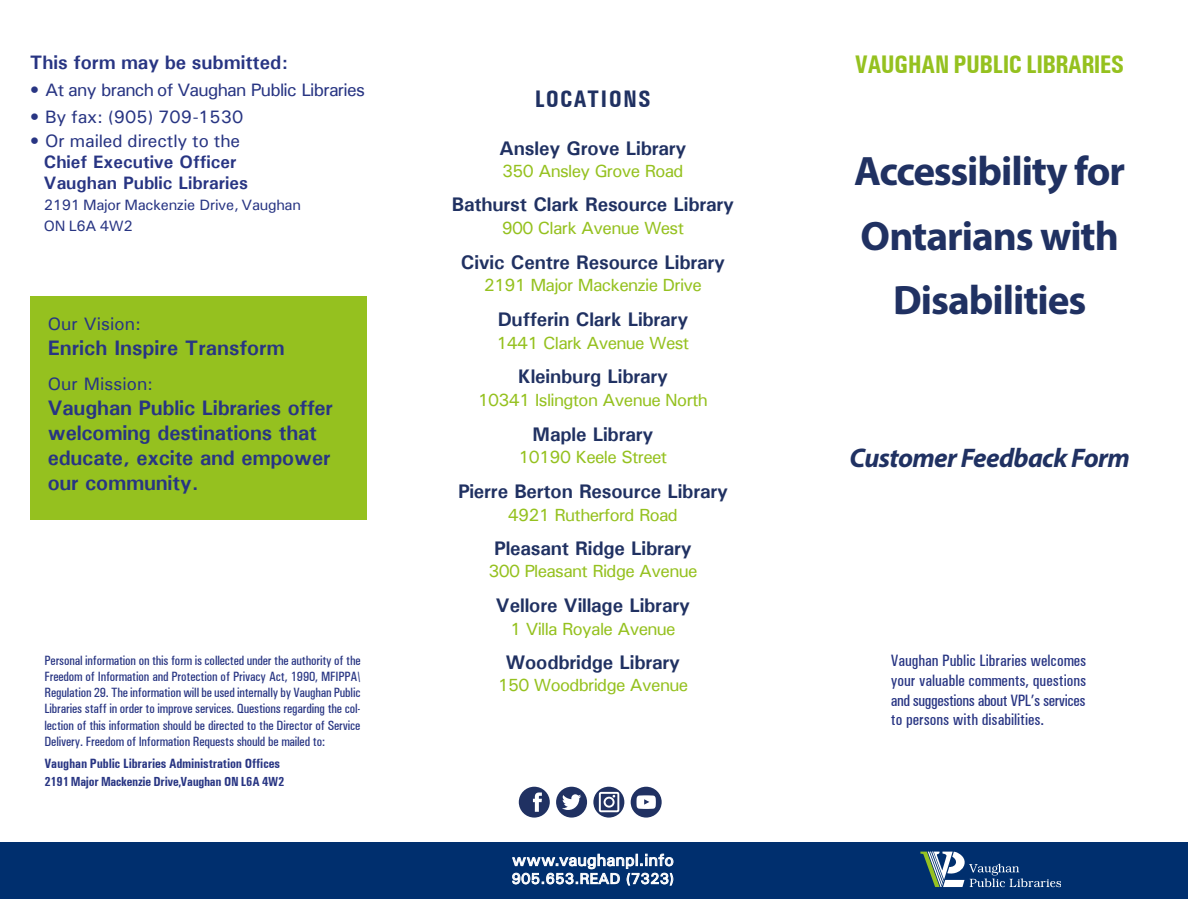
<style>
.page{position:relative;width:1188px;height:918px;background:#fff}
.page>*{position:absolute;margin:0;border:0;box-sizing:border-box;transform-origin:0 0}
.t1{font:700 41.25px/64.5px "Myriad Pro";letter-spacing:-.025em;color:#203162;text-align:center}
.t2{font:italic 700 27px "Myriad Pro";letter-spacing:-.025em;color:#203162}
.t3{font:700 condensed 25.5px "Univers";letter-spacing:-.025em;color:#95c11f}
.t4{font:700 condensed 24px "Univers";letter-spacing:.04em;color:#203162}
.t5{font:700 21px/25.2px "Univers";letter-spacing:-.01em;color:#283583}
.t6{font:700 19.65px "Univers";letter-spacing:-.01em;color:#203162}
.t7{font:700 19.5px "Univers";color:#283583}
.t8{font:500 18px "Univers";letter-spacing:-.01em;color:#283583}
.t9{font:700 18px/21px "Univers";color:#283583}
.t10{font:500 18px "Univers";letter-spacing:-.04em;color:#283583}
.t11{font:500 17.7px "Univers";letter-spacing:-.04em;color:#95c11f}
.t12{font:500 16.65px "Univers";letter-spacing:.01em;color:#fff}
.t13{font:500 condensed 16.5px/19.8px "Univers";color:#283583;text-align:justify}
.t14{font:500 15.15px "Univers";letter-spacing:.01em;color:#fff}
.t15{font:500 15px/21px "Univers";letter-spacing:-.02em;color:#283583}
.t16{font:500 condensed 13.5px/16.2px "Univers";letter-spacing:-.01em;color:#283583;text-align:justify}
.t17{font:700 condensed 13.5px "Univers";letter-spacing:-.01em;color:#283583}
.t18{font:700 condensed 13.2px "Univers";letter-spacing:-.02em;color:#283583}
</style>
<div class="page">
<div style="left:0;top:843px;width:1188px;height:56px;background:#002f6e"></div>
<svg style="left:920px;top:851px;width:141px;height:36px"></svg>
<svg style="left:512px;top:854px;width:161px;height:31px"></svg>
<div style="left:30px;top:296px;width:337px;height:223px;background:#95c11f"></div>
<div style="left:631px;top:787px;width:31px;height:31px;background:#203162;border-radius:50%"></div>
<div style="left:556px;top:787px;width:31px;height:31px;background:#203162;border-radius:50%"></div>
<svg style="left:562px;top:794px;width:19px;height:16px"></svg>
<div style="left:519px;top:787px;width:31px;height:31px;background:#203162;border-radius:50%"></div>
<svg style="left:533px;top:793px;width:9px;height:19px"></svg>
<svg style="left:636px;top:795px;width:20px;height:14px"></svg>
<svg style="left:593px;top:787px;width:31px;height:31px"></svg>
<div style="left:599px;top:792px;width:20px;height:20px;border:2px solid #fff"></div>
<div style="left:604px;top:797px;width:11px;height:11px;border:2px solid #fff;border-radius:50%"></div>
<h3 class="t7" style="left:30px;top:50px;width:259px">This form may be submitted:</h3>
<h3 class="t10" style="left:30px;top:79px;width:336px">• At any branch of Vaughan Public Libraries</h3>
<h3 class="t8" style="left:30px;top:106px;width:215px">• By fax: (905) 709-1530</h3>
<h3 class="t8" style="left:30px;top:130px;width:211px">• Or mailed directly to the</h3>
<h3 class="t9" style="left:44px;top:151px;width:206px">Chief Executive Officer<br>Vaughan Public Libraries</h3>
<p class="t15" style="left:44px;top:194px;width:259px">2191 Major Mackenzie Drive, Vaughan<br>ON L6A 4W2</p>
<h3 class="t8" style="left:48px;top:313px;width:95px">Our Vision:</h3>
<h3 class="t5" style="left:48px;top:335px;width:239px">Enrich Inspire Transform</h3>
<h3 class="t8" style="left:48px;top:372px;width:107px">Our Mission:</h3>
<h3 class="t5" style="left:48px;top:395px;width:287px">Vaughan Public Libraries offer welcoming destinations that educate, excite and empower our community.</h3>
<p class="t16" style="left:45px;top:652px;width:318px">Personal information on this form is collected under the authority of the Freedom of Information and Protection of Privacy Act, 1990, MFIPPA\ Regulation 29. The information will be used internally by Vaughan Public Libraries staff in order to improve services. Questions regarding the col&shy;lection of this information should be directed to the Director of Service Delivery. Freedom of Information Requests should be mailed to:</p>
<p class="t17" style="left:45px;top:756px;width:237px">Vaughan Public Libraries Administration Offices</p>
<p class="t18" style="left:45px;top:774px;width:241px">2191 Major Mackenzie Drive, Vaughan ON L6A 4W2</p>
<h3 class="t4" style="left:535px;top:85px;width:118px">LOCATIONS</h3>
<h3 class="t6" style="left:499px;top:135px;width:188px">Ansley Grove Library</h3>
<h3 class="t11" style="left:502px;top:159px;width:183px">350 Ansley Grove Road</h3>
<h3 class="t6" style="left:452px;top:192px;width:284px">Bathurst Clark Resource Library</h3>
<h3 class="t11" style="left:502px;top:217px;width:184px">900 Clark Avenue West</h3>
<h3 class="t6" style="left:461px;top:250px;width:266px">Civic Centre Resource Library</h3>
<h3 class="t11" style="left:484px;top:274px;width:220px">2191 Major Mackenzie Drive</h3>
<h3 class="t6" style="left:498px;top:307px;width:192px">Dufferin Clark Library</h3>
<h3 class="t11" style="left:497px;top:331px;width:194px">1441 Clark Avenue West</h3>
<h3 class="t6" style="left:518px;top:364px;width:152px">Kleinburg Library</h3>
<h3 class="t11" style="left:478px;top:389px;width:232px">10341 Islington Avenue North</h3>
<h3 class="t6" style="left:533px;top:422px;width:122px">Maple Library</h3>
<h3 class="t11" style="left:519px;top:446px;width:150px">10190 Keele Street</h3>
<h3 class="t6" style="left:458px;top:479px;width:271px">Pierre Berton Resource Library</h3>
<h3 class="t11" style="left:508px;top:503px;width:172px">4921 Rutherford Road</h3>
<h3 class="t6" style="left:494px;top:536px;width:199px">Pleasant Ridge Library</h3>
<h3 class="t11" style="left:488px;top:560px;width:211px">300 Pleasant Ridge Avenue</h3>
<h3 class="t6" style="left:496px;top:593px;width:195px">Vellore Village Library</h3>
<h3 class="t11" style="left:510px;top:617px;width:167px">1 Villa Royale Avenue</h3>
<h3 class="t6" style="left:506px;top:650px;width:176px">Woodbridge Library</h3>
<h3 class="t11" style="left:498px;top:674px;width:192px">150 Woodbridge Avenue</h3>
<p class="t12" style="left:512px;top:850px;width:164px">www.vaughanpl.info</p>
<p class="t14" style="left:512px;top:869px;width:164px">905.653.READ (7323)</p>
<h3 class="t3" style="left:855px;top:49px;width:271px">VAUGHAN PUBLIC LIBRARIES</h3>
<h1 class="t1" style="left:854px;top:138px;width:272px">Accessibility for<br>Ontarians with<br>Disabilities</h1>
<h2 class="t2" style="left:850px;top:441px;width:282px">Customer Feedback Form</h2>
<p class="t13" style="left:891px;top:650px;width:197px">Vaughan Public Libraries welcomes your valuable comments, questions and suggestions about VPL’s services to persons with disabilities.</p>
</div>
